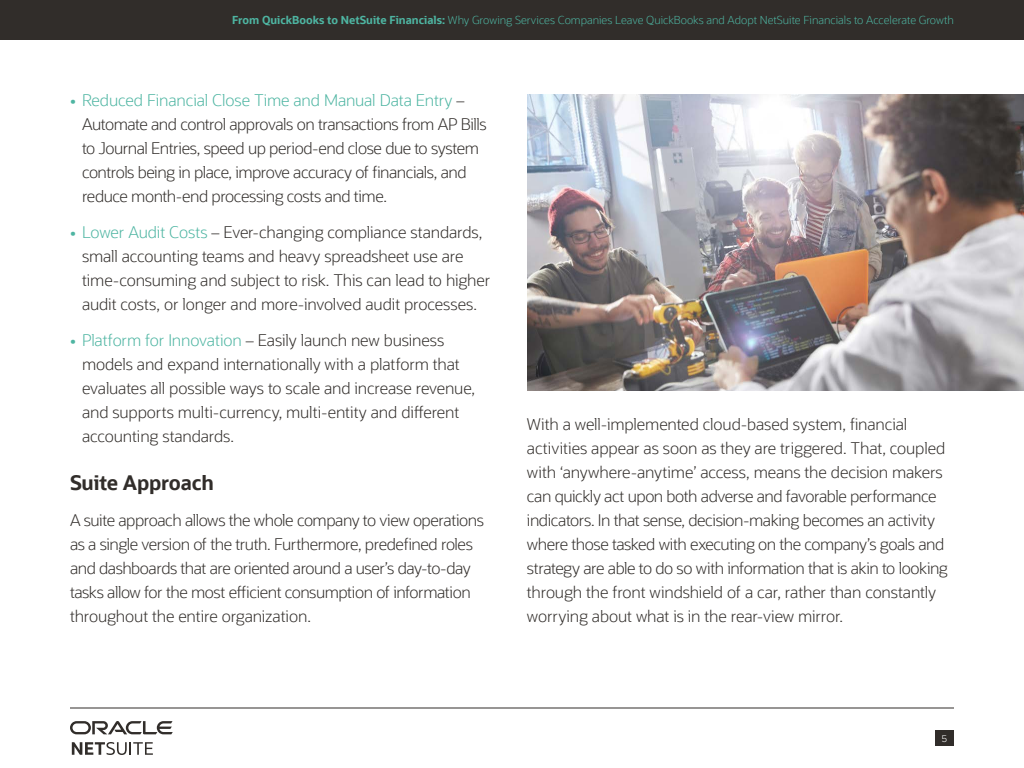
<style>
.page{position:relative;width:1024px;height:768px;background:#fff}
.page>*{position:absolute;margin:0;border:0;box-sizing:border-box;transform-origin:0 0}
.t1{font:700 20px "Oracle Sans";letter-spacing:-.01em;color:#312d2a}
.t2{font:300 16px/24px "Oracle Sans";letter-spacing:-.015em;color:#312d2a}
.t3{font:300 11px "Oracle Sans";color:#4eb5a2}
.t4{font:300 10px "Proxima Nova";color:#fff}
.s1{font-weight:700}
.s2{font-weight:700;color:#4eb5a2}
.s3{color:#4eb5a2}
</style>
<div class="page">
<img style="left:527px;top:94px;width:497px;height:297px">
<div style="left:0;top:0;width:1024px;height:40px;background:#312d2a"></div>
<div style="left:935px;top:730px;width:19px;height:16px;background:#312d2a"></div>
<hr style="left:70px;top:708px;width:884px;height:1px;background:#312d2a">
<svg style="left:72px;top:742px;width:81px;height:13px"></svg>
<svg style="left:70px;top:721px;width:103px;height:13px"></svg>
<p class="t3" style="left:232px;top:14px;width:723px"><span class="s1">From QuickBooks to NetSuite Financials:</span> Why Growing Services Companies Leave QuickBooks and Adopt NetSuite Financials to Accelerate Growth</p>
<p class="t2" style="left:82px;top:88px;width:406px;text-indent:-12px"><span class="s2">•</span> <span class="s3">Reduced Financial Close Time and Manual Data Entry</span> – Automate and control approvals on transactions from AP Bills to Journal Entries, speed up period-end close due to system controls being in place, improve accuracy of financials, and reduce month-end processing costs and time.</p>
<p class="t2" style="left:82px;top:220px;width:410px;text-indent:-12px"><span class="s2">•</span> <span class="s3">Lower Audit Costs</span> – Ever-changing compliance standards, small accounting teams and heavy spreadsheet use are time-consuming and subject to risk. This can lead to higher audit costs, or longer and more-involved audit processes.</p>
<p class="t2" style="left:82px;top:328px;width:395px;text-indent:-12px"><span class="s2">•</span> <span class="s3">Platform for Innovation</span> – Easily launch new business models and expand internationally with a platform that evaluates all possible ways to scale and increase revenue, and supports multi-currency, multi-entity and different accounting standards.</p>
<p class="t1" style="left:70px;top:470px;width:145px">Suite Approach</p>
<p class="t2" style="left:70px;top:508px;width:415px">A suite approach allows the whole company to view operations as a single version of the truth. Furthermore, predefined roles and dashboards that are oriented around a user’s day-to-day tasks allow for the most efficient consumption of information throughout the entire organization.</p>
<p class="t2" style="left:527px;top:412px;width:422px">With a well-implemented cloud-based system, financial activities appear as soon as they are triggered. That, coupled with ‘anywhere-anytime’ access, means the decision makers can quickly act upon both adverse and favorable performance indicators. In that sense, decision-making becomes an activity where those tasked with executing on the company’s goals and strategy are able to do so with information that is akin to looking through the front windshield of a car, rather than constantly worrying about what is in the rear-view mirror.</p>
<p class="t4" style="left:942px;top:733px;width:7px">5</p>
</div>
